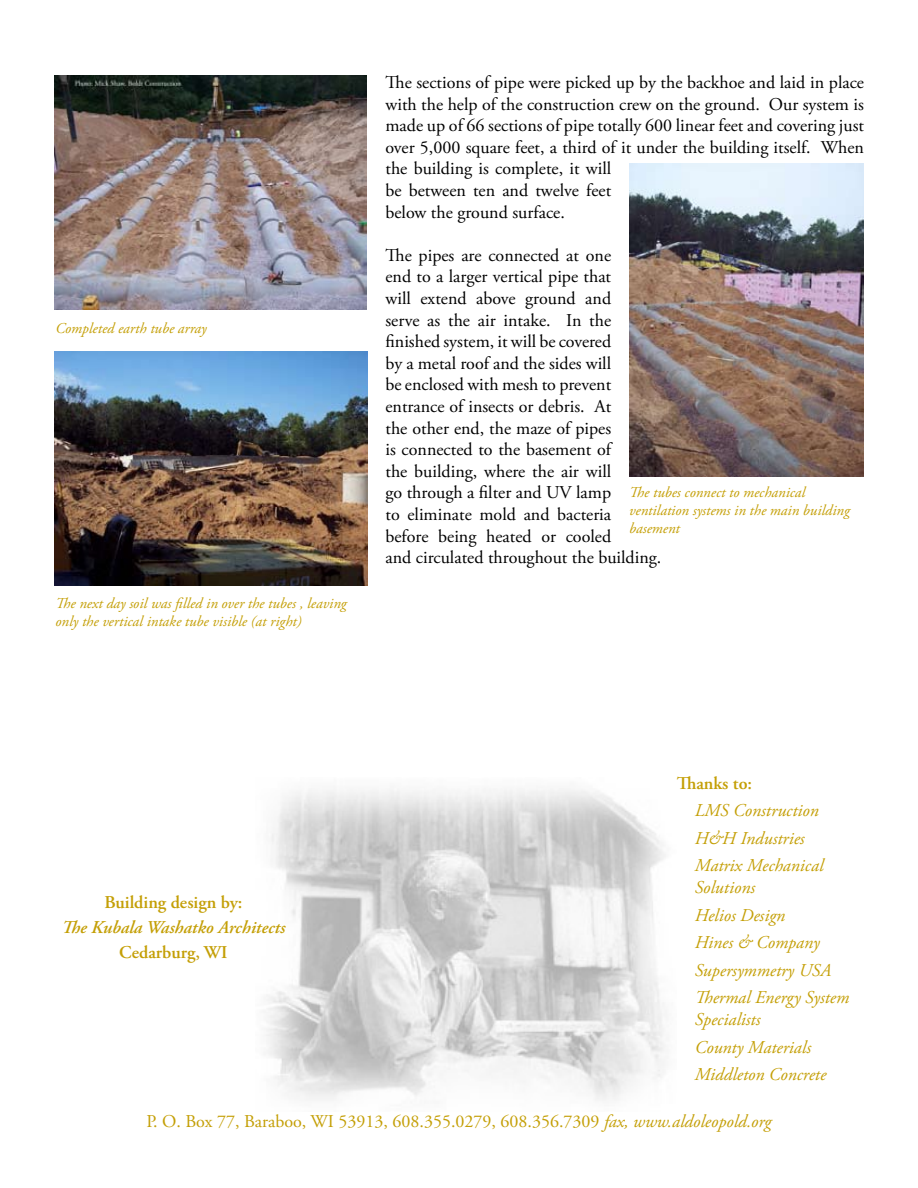
<style>
.page{position:relative;width:918px;height:1188px;background:#fff}
.page>*{position:absolute;margin:0;border:0;box-sizing:border-box;transform-origin:0 0}
.t1{font:18px/21.6px "Adobe Garamond Pro";color:#000}
.t2{font:italic 18px/27.6px "Adobe Garamond Pro";color:#c49f06}
.t3{font:18px "Adobe Garamond Pro";color:#c49f06}
.t4{font:600 18px "Adobe Garamond Pro";color:#c49f06}
.t5{font:italic 600 18px "Adobe Garamond Pro";color:#c49f06}
.t6{font:italic 15px/18px "Adobe Garamond Pro";color:#c49f06}
.s1{font-style:italic}
</style>
<div class="page">
<img style="left:266px;top:788px;width:400px;height:313px">
<img style="left:54px;top:351px;width:313px;height:234px">
<img style="left:629px;top:164px;width:235px;height:313px">
<img style="left:54px;top:75px;width:313px;height:234px">
<p class="t6" style="left:56px;top:319px;width:153px">Completed earth tube array</p>
<p class="t6" style="left:56px;top:595px;width:293px">The next day soil was filled in over the tubes , leaving only the vertical intake tube visible (at right)</p>
<p class="t1" style="left:386px;top:72px;width:480px">The sections of pipe were picked up by the backhoe and laid in place with the help of the construction crew on the ground. Our system is made up of 66 sections of pipe totally 600 linear feet and covering just over 5,000 square feet, a third of it under the building itself. When the building is complete, it will<br>be between ten and twelve feet<br>below the ground surface.</p>
<p class="t1" style="left:386px;top:245px;width:277px">The pipes are connected at one<br>end to a larger vertical pipe that<br>will extend above ground and<br>serve as the air intake. In the finished system, it will be covered<br>by a metal roof and the sides will<br>be enclosed with mesh to prevent entrance of insects or debris. At<br>the other end, the maze of pipes<br>is connected to the basement of<br>the building, where the air will<br>go through a filter and UV lamp<br>to eliminate mold and bacteria<br>before being heated or cooled<br>and circulated throughout the building.</p>
<p class="t6" style="left:629px;top:484px;width:222px">The tubes connect to mechanical ventilation systems in the main building basement</p>
<p class="t4" style="left:104px;top:892px;width:140px">Building design by:</p>
<p class="t5" style="left:62px;top:917px;width:225px">The Kubala Washatko Architects</p>
<p class="t4" style="left:119px;top:942px;width:110px">Cedarburg, WI</p>
<p class="t4" style="left:677px;top:773px;width:77px">Thanks to:</p>
<p class="t2" style="left:695px;top:797px;width:130px">LMS Construction<br>H&amp;H Industries<br>Matrix Mechanical</p>
<p class="t2" style="left:695px;top:874px;width:156px">Solutions<br>Helios Design<br>Hines &amp; Company<br>Supersymmetry USA<br>Thermal Energy System</p>
<p class="t2" style="left:695px;top:1006px;width:133px">Specialists<br>County Materials<br>Middleton Concrete</p>
<p class="t3" style="left:146px;top:1111px;width:627px">P. O. Box 77, Baraboo, WI 53913, 608.355.0279, 608.356.7309 <span class="s1">fax, www.aldoleopold.org</span></p>
</div>
